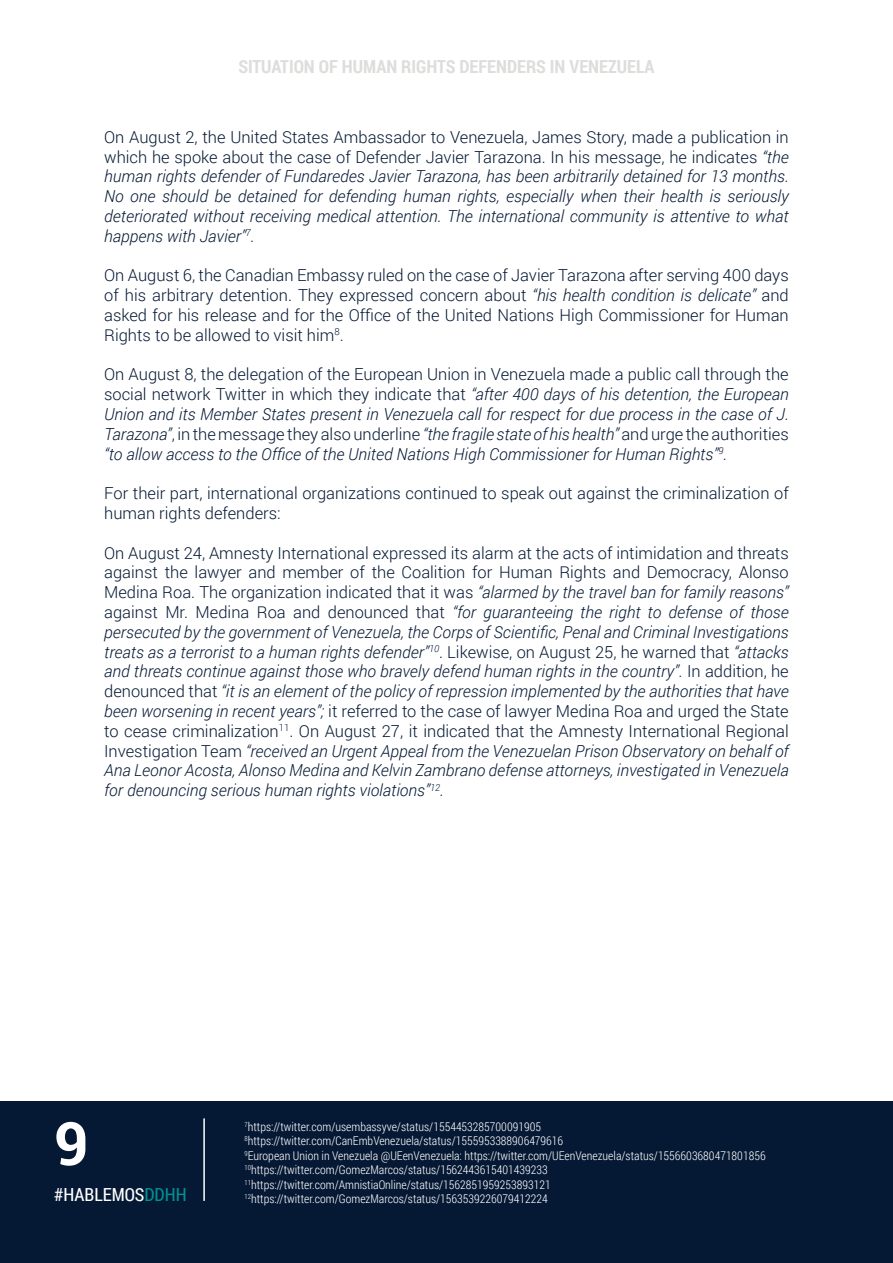
<style>
.page{position:relative;width:893px;height:1263px;background:#fff}
.page>*{position:absolute;margin:0;border:0;box-sizing:border-box;transform-origin:0 0}
.t1{font:700 60px "Roboto";color:#fff}
.t2{font:700 18px "Roboto Condensed";color:#dddddb}
.t3{font:18px "Roboto Condensed";color:#fff}
.t4{font:italic 300 16.5px/19.8px "Roboto";color:#051834;text-align:justify}
.t5{font:300 16.5px/19.8px "Roboto";color:#051834;text-align:justify}
.t6{font:300 12px "Roboto Condensed";color:#fff}
.s1{font-style:normal}
.s2{font-style:italic}
.s3{color:#009191}
</style>
<div class="page">
<div style="left:0;top:1101px;width:893px;height:162px;background:#051834"></div>
<hr style="left:203px;top:1118px;width:2px;height:83px;background:#fff">
<p class="t2" style="left:238px;top:54px;width:418px">SITUATION OF HUMAN RIGHTS DEFENDERS IN VENEZUELA</p>
<p class="t4" style="left:104px;top:126px;width:686px"><span class="s1">On August 2, the United States Ambassador to Venezuela, James Story, made a publication in which he spoke about the case of Defender Javier Tarazona. In his message, he indicates</span> “the human rights defender of Fundaredes Javier Tarazona, has been arbitrarily detained for 13 months.<br>No one should be detained for defending human rights, especially when their health is seriously deteriorated without receiving medical attention. The international community is attentive to what happens with Javier”<sup>7</sup>.</p>
<p class="t5" style="left:104px;top:265px;width:686px">On August 6, the Canadian Embassy ruled on the case of Javier Tarazona after serving 400 days of his arbitrary detention. They expressed concern about <span class="s2">“his health condition is delicate”</span> and asked for his release and for the Office of the United Nations High Commissioner for Human Rights to be allowed to visit him<sup>8</sup>.</p>
<p class="t4" style="left:104px;top:364px;width:686px"><span class="s1">On August 8, the delegation of the European Union in Venezuela made a public call through the social network Twitter in which they indicate that</span> “after 400 days of his detention, the European Union and its Member States present in Venezuela call for respect for due process in the case of J.<br>Tarazona”<span class="s1">, in the message they also underline</span> “the fragile state of his health” <span class="s1">and urge the authorities </span>“to allow access to the Office of the United Nations High Commissioner for Human Rights”<sup>9</sup>.</p>
<p class="t5" style="left:104px;top:483px;width:686px">For their part, international organizations continued to speak out against the criminalization of human rights defenders:</p>
<p class="t4" style="left:104px;top:542px;width:686px"><span class="s1">On August 24, Amnesty International expressed its alarm at the acts of intimidation and threats against the lawyer and member of the Coalition for Human Rights and Democracy, Alonso Medina Roa. The organization indicated that it was</span> “alarmed by the travel ban for family reasons” <span class="s1">against Mr. Medina Roa and denounced that</span> “for guaranteeing the right to defense of those persecuted by the government of Venezuela, the Corps of Scientific, Penal and Criminal Investigations treats as a terrorist to a human rights defender”<sup>10</sup><span class="s1">. Likewise, on August 25, he warned that</span> “attacks and threats continue against those who bravely defend human rights in the country”. <span class="s1">In addition, he denounced that</span> “it is an element of the policy of repression implemented by the authorities that have been worsening in recent years”; <span class="s1">it referred to the case of lawyer Medina Roa and urged the State to cease criminalization</span><sup>11</sup><span class="s1">. On August 27, it indicated that the Amnesty International Regional Investigation Team</span> “received an Urgent Appeal from the Venezuelan Prison Observatory on behalf of Ana Leonor Acosta, Alonso Medina and Kelvin Zambrano defense attorneys, investigated in Venezuela for denouncing serious human rights violations”<sup>12</sup>.</p>
<p class="t1" style="left:54px;top:1101px;width:36px">9</p>
<p class="t3" style="left:54px;top:1182px;width:134px">#HABLEMOS<span class="s3">DDHH</span></p>
<p class="t6" style="left:244px;top:1118px;width:298px"><sup>7</sup>https://twitter.com/usembassyve/status/1554453285700091905</p>
<p class="t6" style="left:244px;top:1133px;width:320px"><sup>8</sup>https://twitter.com/CanEmbVenezuela/status/1555953388906479616</p>
<p class="t6" style="left:244px;top:1147px;width:523px"><sup>9</sup>European Union in Venezuela @UEenVenezuela: https://twitter.com/UEenVenezuela/status/1556603680471801856</p>
<p class="t6" style="left:244px;top:1161px;width:305px"><sup>10</sup>https://twitter.com/GomezMarcos/status/1562443615401439233</p>
<p class="t6" style="left:244px;top:1176px;width:308px"><sup>11</sup>https://twitter.com/AmnistiaOnline/status/1562851959253893121</p>
<p class="t6" style="left:244px;top:1190px;width:305px"><sup>12</sup>https://twitter.com/GomezMarcos/status/1563539226079412224</p>
</div>
